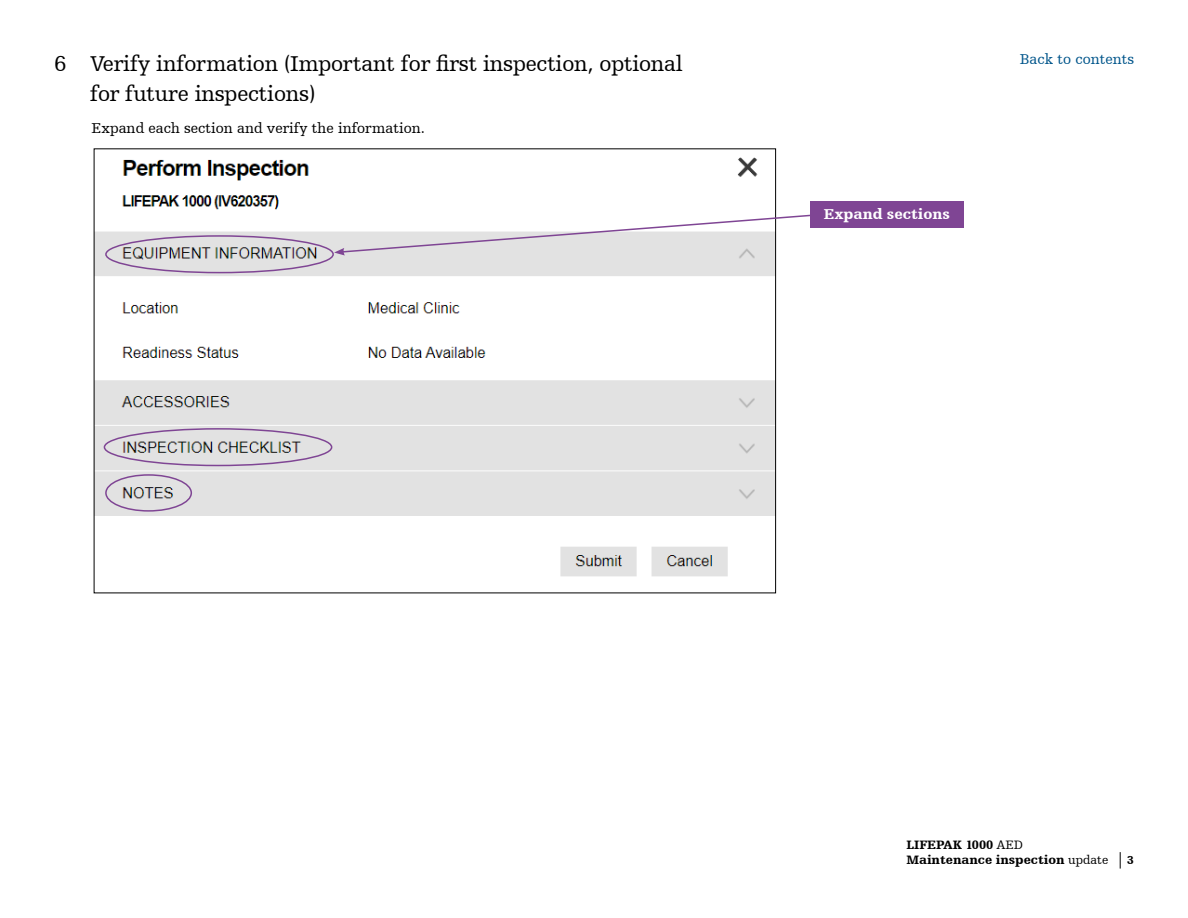
<style>
.page{position:relative;width:1188px;height:918px;background:#fff}
.page>*{position:absolute;margin:0;border:0;box-sizing:border-box;transform-origin:0 0}
.t1{font:22.5px/30px "Humanist Slabserif 712 BT";letter-spacing:-.01em;color:#000}
.t2{font:15px "Humanist Slabserif 712 BT";color:#000}
.t3{font:900 15px "Humanist Slabserif 712 BT";color:#fff}
.t4{font:15px "Humanist Slabserif 712 BT";color:#00558b}
.t5{font:900 12.75px/15px "Humanist Slabserif 712 BT";color:#000}
.t6{font:900 12px "Humanist Slabserif 712 BT";color:#000}
.s1{font-weight:400}
</style>
<div class="page">
<svg style="left:1120px;top:852px;width:1px;height:17px"></svg>
<img style="left:96px;top:157px;width:678px;height:420px">
<svg style="left:334px;top:213px;width:476px;height:43px"></svg>
<div style="left:810px;top:201px;width:154px;height:27px;background:#7f4594"></div>
<div style="left:105px;top:235px;width:229px;height:38px;border:2px solid #7f4594;border-radius:50%"></div>
<div style="left:104px;top:428px;width:228px;height:38px;border:2px solid #7f4594;border-radius:50%"></div>
<div style="left:105px;top:474px;width:87px;height:38px;border:2px solid #7f4594;border-radius:50%"></div>
<p class="t1" style="left:90px;top:48px;width:594px;text-indent:-36px">6 Verify information (Important for first inspection, optional for future inspections)</p>
<p class="t2" style="left:92px;top:119px;width:335px">Expand each section and verify the information.</p>
<p class="t3" style="left:824px;top:204px;width:127px">Expand sections</p>
<p class="t4" style="left:1020px;top:50px;width:116px">Back to contents</p>
<p class="t5" style="left:906px;top:837px;width:203px">LIFEPAK 1000 <span class="s1">AED<br></span>Maintenance inspection <span class="s1">update</span></p>
<p class="t6" style="left:1127px;top:853px;width:8px">3</p>
</div>
